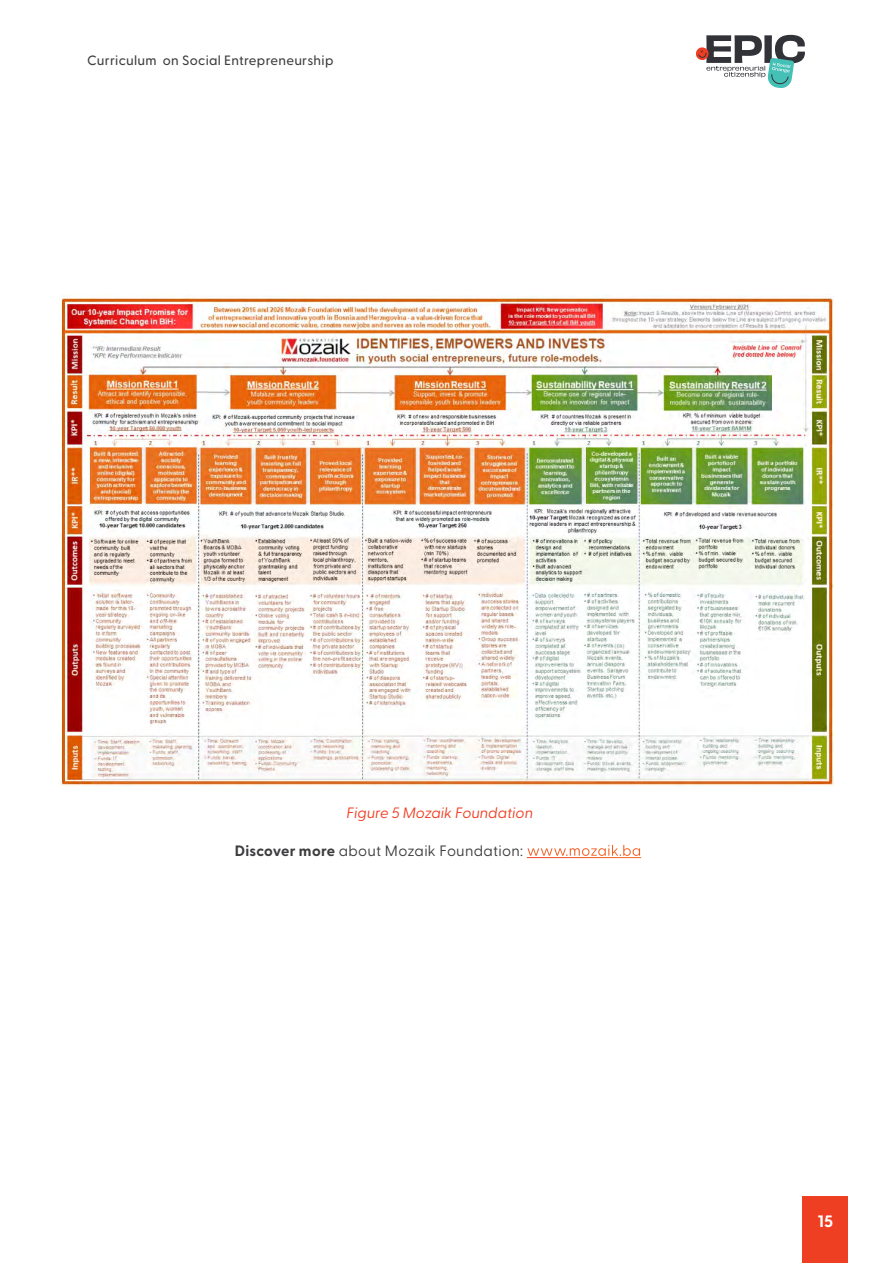
<style>
.page{position:relative;width:893px;height:1263px;background:#fff}
.page>*{position:absolute;margin:0;border:0;box-sizing:border-box;transform-origin:0 0}
.t1{font:700 16.5px "Greycliff CF";color:#fff}
.t2{font:15px "Greycliff CF";letter-spacing:.02em;color:#3d3c3e}
.t3{font:italic 15px "Greycliff CF";color:#ef3f23}
.t4{font:500 13.5px "Greycliff CF";letter-spacing:.02em;color:#3e3d3f}
.s1{font-weight:700}
.s2{color:#fff}
</style>
<div class="page">
<svg style="left:696px;top:35px;width:109px;height:53px"></svg>
<div style="left:803px;top:1196px;width:45px;height:67px;background:#ef3f23"></div>
<img style="left:59px;top:295px;width:775px;height:492px">
<p class="t4" style="left:87px;top:50px;width:248px">Curriculum on Social Entrepreneurship</p>
<p class="t3" style="left:346px;top:802px;width:188px">Figure 5 Mozaik Foundation</p>
<p class="t2" style="left:235px;top:839px;width:408px"><span class="s1">Discover more</span> about Mozaik Foundation: <span class="s2">www.mozaik.ba</span></p>
<p class="t1" style="left:818px;top:1208px;width:17px">15</p>
</div>
